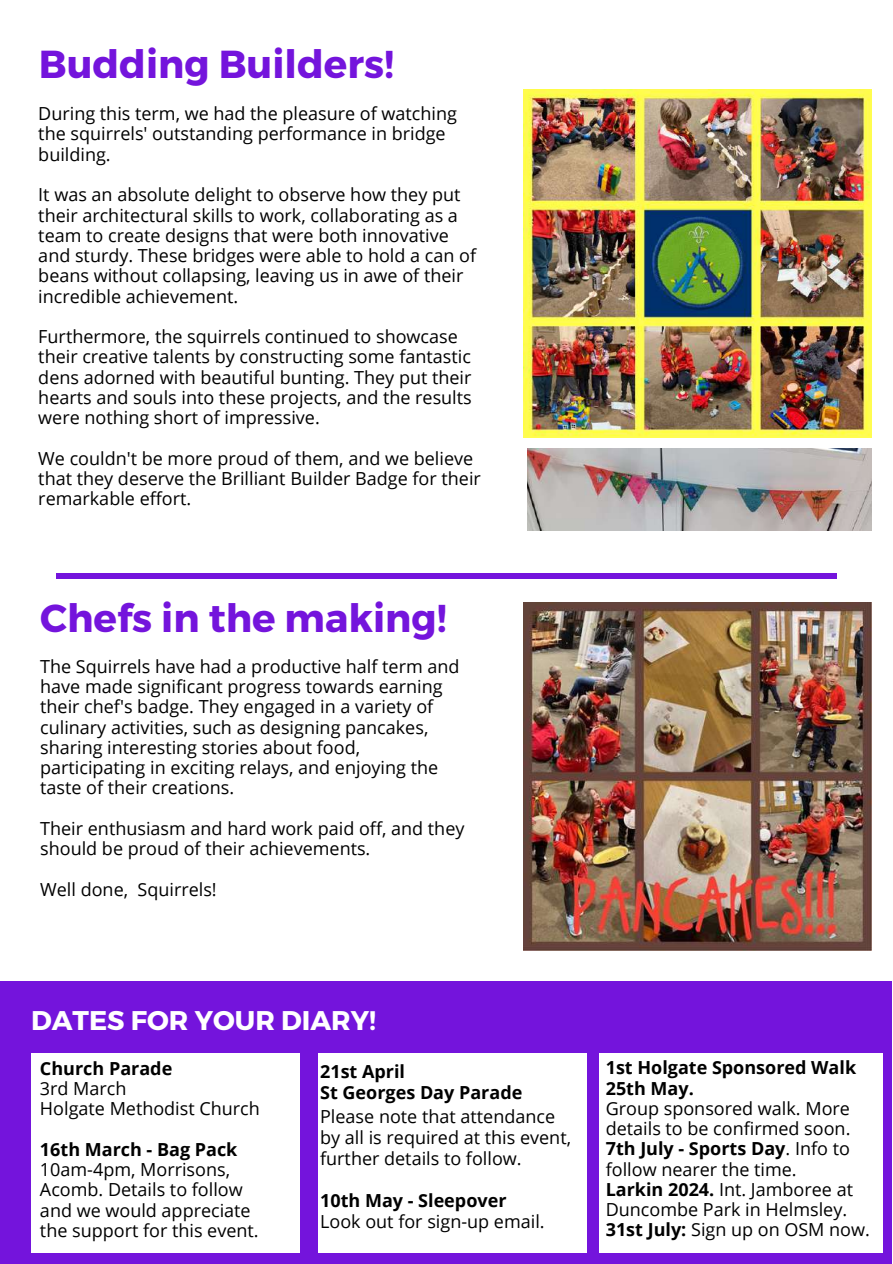
<style>
.page{position:relative;width:893px;height:1264px;background:#fff}
.page>*{position:absolute;margin:0;border:0;box-sizing:border-box;transform-origin:0 0}
.t1{font:700 39px "Montserrat";color:#7414dc}
.t2{font:700 27px "Montserrat";color:#fff}
.t3{font:18px/20.2px "Open Sans";color:#000}
.t4{font:700 18px/20.2px "Open Sans";color:#000}
.s1{font-weight:700}
</style>
<div class="page">
<div style="left:0;top:981px;width:891px;height:282px;background:#7414dc"></div>
<div style="left:56px;top:573px;width:781px;height:5px;background:#7414dc"></div>
<div style="left:599px;top:1053px;width:283px;height:199px;background:#fff"></div>
<div style="left:31px;top:1053px;width:268px;height:199px;background:#fff"></div>
<div style="left:318px;top:1053px;width:268px;height:199px;background:#fff"></div>
<img style="left:523px;top:90px;width:348px;height:347px">
<img style="left:527px;top:449px;width:344px;height:82px">
<img style="left:523px;top:602px;width:348px;height:348px">
<h1 class="t1" style="left:39px;top:39px;width:356px">Budding Builders!</h1>
<p class="t3" style="left:38px;top:103px;width:420px">During this term, we had the pleasure of watching the squirrels' outstanding performance in bridge building.</p>
<p class="t3" style="left:38px;top:184px;width:439px">It was an absolute delight to observe how they put their architectural skills to work, collaborating as a team to create designs that were both innovative and sturdy. These bridges were able to hold a can of beans without collapsing, leaving us in awe of their incredible achievement.</p>
<p class="t3" style="left:38px;top:326px;width:435px">Furthermore, the squirrels continued to showcase their creative talents by constructing some fantastic dens adorned with beautiful bunting. They put their hearts and souls into these projects, and the results were nothing short of impressive.</p>
<p class="t3" style="left:38px;top:447px;width:444px">We couldn't be more proud of them, and we believe that they deserve the Brilliant Builder Badge for their remarkable effort.</p>
<h1 class="t1" style="left:40px;top:593px;width:408px">Chefs in the making!</h1>
<p class="t3" style="left:40px;top:655px;width:421px">The Squirrels have had a productive half term and have made significant progress towards earning their chef's badge. They engaged in a variety of culinary activities, such as designing pancakes, sharing interesting stories about food, participating in exciting relays, and enjoying the taste of their creations.</p>
<p class="t3" style="left:40px;top:817px;width:426px">Their enthusiasm and hard work paid off, and they should be proud of their achievements.</p>
<p class="t3" style="left:40px;top:878px;width:178px">Well done, Squirrels!</p>
<h2 class="t2" style="left:31px;top:1002px;width:346px">DATES FOR YOUR DIARY!</h2>
<p class="t4" style="left:40px;top:1057px;width:134px">Church Parade</p>
<p class="t3" style="left:40px;top:1077px;width:221px">3rd March<br>Holgate Methodist Church</p>
<p class="t4" style="left:40px;top:1138px;width:199px">16th March - Bag Pack</p>
<p class="t3" style="left:40px;top:1158px;width:220px">10am-4pm, Morrisons,<br>Acomb. Details to follow and we would appreciate the support for this event.</p>
<p class="t4" style="left:320px;top:1060px;width:204px;line-height:21px">21st April<br>St Georges Day Parade</p>
<p class="t3" style="left:320px;top:1105px;width:252px;line-height:21px">Please note that attendance by all is required at this event, further details to follow.</p>
<p class="t4" style="left:320px;top:1190px;width:188px">10th May - Sleepover</p>
<p class="t3" style="left:320px;top:1211px;width:226px">Look out for sign-up email.</p>
<p class="t4" style="left:605px;top:1057px;width:252px">1st Holgate Sponsored Walk<br>25th May.</p>
<p class="t3" style="left:605px;top:1097px;width:265px">Group sponsored walk. More details to be confirmed soon.<br><span class="s1">7th July - Sports Day</span>. Info to follow nearer the time.<br><span class="s1">Larkin 2024.</span> Int. Jamboree at<br>Duncombe Park in Helmsley.<br><span class="s1">31st July:</span> Sign up on OSM now.</p>
</div>
